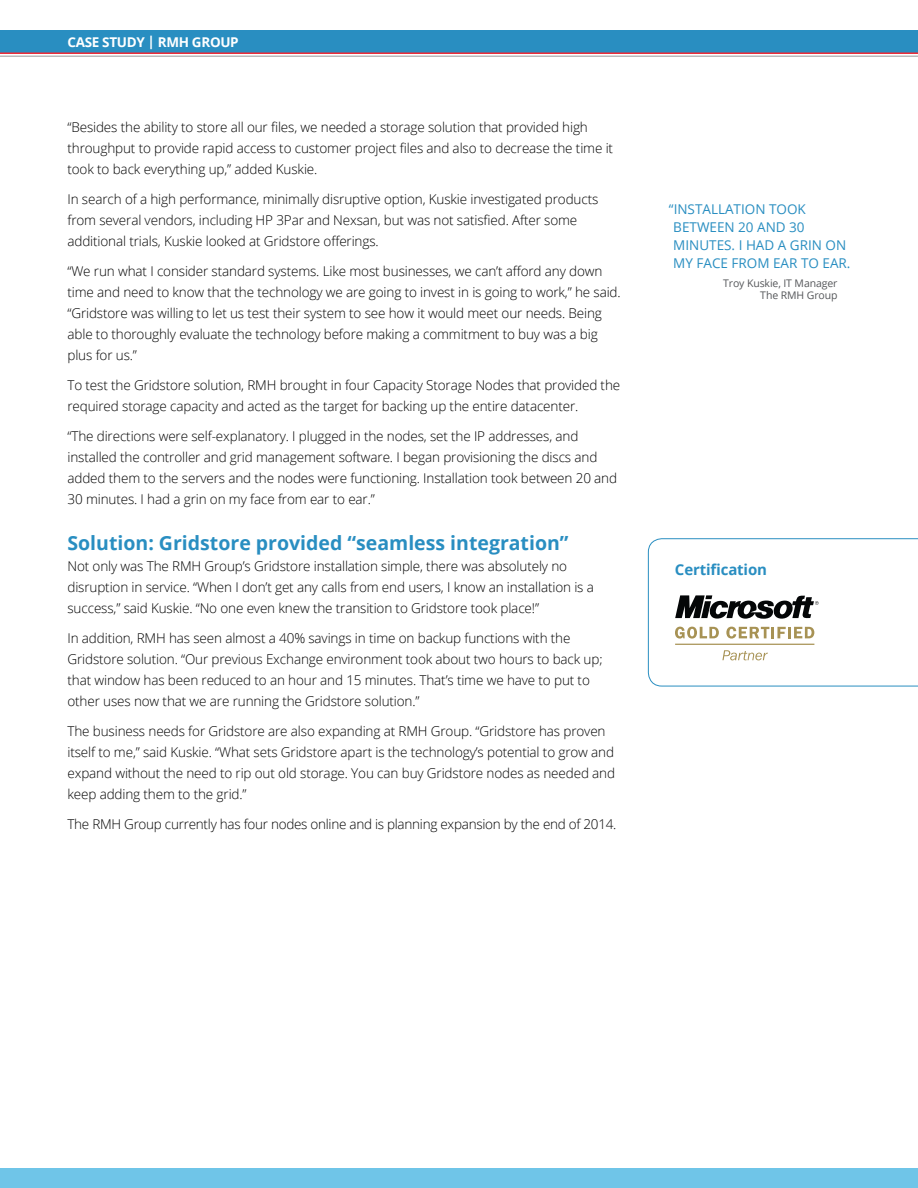
<style>
.page{position:relative;width:918px;height:1188px;background:#fff}
.page>*{position:absolute;margin:0;border:0;box-sizing:border-box;transform-origin:0 0}
.t1{font:700 19.5px "Open Sans";color:#298ec1}
.t2{font:700 15px "Open Sans";letter-spacing:-.01em;color:#298ec1}
.t3{font:300 13.5px/21px "Open Sans";letter-spacing:-.01em;color:#000}
.t4{font:13.5px/18px "Open Sans";color:#298ec1}
.t5{font:700 13.5px "Open Sans";letter-spacing:-.025em;color:#fff}
.t6{font:10.5px/12px "Open Sans";color:#55575a}
</style>
<div class="page">
<div style="left:0;top:1168px;width:918px;height:20px;background:#6fc5e8"></div>
<div style="left:0;top:30px;width:918px;height:23px;background:#298ec1"></div>
<hr style="left:0;top:52px;width:918px;height:2px;background:#ee2b37">
<hr style="left:0;top:55px;width:918px;height:2px;background:#bcb9ba">
<svg style="left:648px;top:538px;width:270px;height:149px"></svg>
<p class="t5" style="left:68px;top:33px;width:173px">CASE STUDY | RMH GROUP</p>
<p class="t3" style="left:68px;top:116px;width:547px">“Besides the ability to store all our files, we needed a storage solution that provided high throughput to provide rapid access to customer project files and also to decrease the time it took to back everything up,” added Kuskie.</p>
<p class="t3" style="left:68px;top:188px;width:532px">In search of a high performance, minimally disruptive option, Kuskie investigated products from several vendors, including HP 3Par and Nexsan, but was not satisfied. After some additional trials, Kuskie looked at Gridstore offerings.</p>
<p class="t3" style="left:68px;top:260px;width:555px">“We run what I consider standard systems. Like most businesses, we can’t afford any down time and need to know that the technology we are going to invest in is going to work,” he said. “Gridstore was willing to let us test their system to see how it would meet our needs. Being able to thoroughly evaluate the technology before making a commitment to buy was a big plus for us.”</p>
<p class="t3" style="left:68px;top:374px;width:554px">To test the Gridstore solution, RMH brought in four Capacity Storage Nodes that provided the required storage capacity and acted as the target for backing up the entire datacenter.</p>
<p class="t3" style="left:68px;top:425px;width:551px">“The directions were self-explanatory. I plugged in the nodes, set the IP addresses, and installed the controller and grid management software. I began provisioning the discs and added them to the servers and the nodes were functioning. Installation took between 20 and 30 minutes. I had a grin on my face from ear to ear.”</p>
<h1 class="t1" style="left:68px;top:529px;width:503px">Solution: Gridstore provided “seamless integration”</h1>
<p class="t3" style="left:68px;top:556px;width:528px">Not only was The RMH Group’s Gridstore installation simple, there was absolutely no disruption in service. “When I don’t get any calls from end users, I know an installation is a success,” said Kuskie. “No one even knew the transition to Gridstore took place!”</p>
<p class="t3" style="left:68px;top:628px;width:537px">In addition, RMH has seen almost a 40% savings in time on backup functions with the Gridstore solution. “Our previous Exchange environment took about two hours to back up; that window has been reduced to an hour and 15 minutes. That’s time we have to put to other uses now that we are running the Gridstore solution.”</p>
<p class="t3" style="left:68px;top:721px;width:549px">The business needs for Gridstore are also expanding at RMH Group. “Gridstore has proven itself to me,” said Kuskie. “What sets Gridstore apart is the technology’s potential to grow and expand without the need to rip out old storage. You can buy Gridstore nodes as needed and keep adding them to the grid.”</p>
<p class="t3" style="left:68px;top:814px;width:550px">The RMH Group currently has four nodes online and is planning expansion by the end of 2014.</p>
<p class="t4" style="left:673px;top:200px;width:179px;text-indent:-4px">“INSTALLATI ON TOOK<br>BETWEEN 20 AND 30<br>MI NUTES. I HAD A GRI N ON<br>MY FACE FROM EAR TO EAR.</p>
<p class="t6" style="left:760px;top:277px;width:79px;text-indent:-37px">TROY KUSKIE, IT M ANAGER<br>THE RMH</p>
<p class="t6" style="left:807px;top:289px;width:32px">GROUP</p>
<p class="t2" style="left:675px;top:559px;width:94px">Certification</p>
</div>
